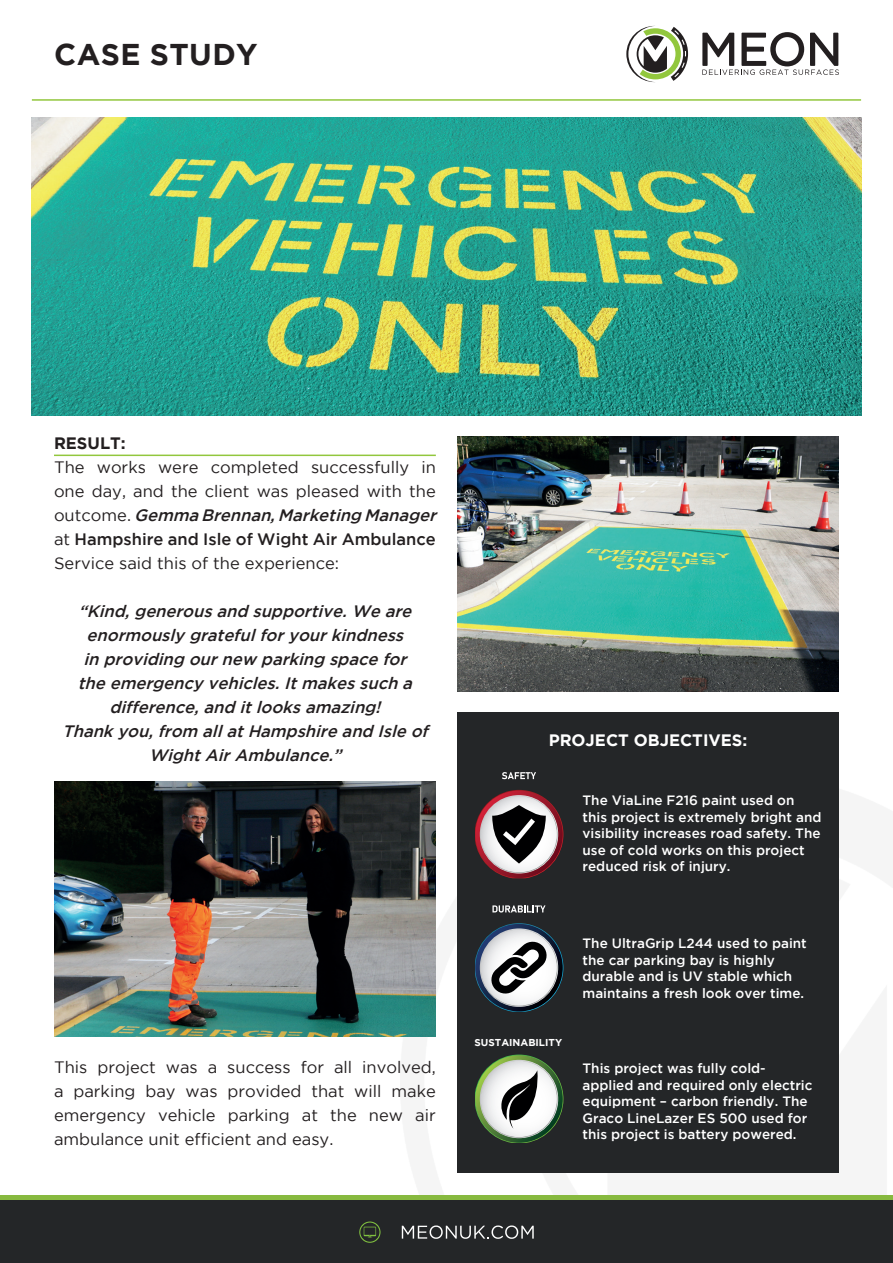
<style>
.page{position:relative;width:893px;height:1263px;background:#fff}
.page>*{position:absolute;margin:0;border:0;box-sizing:border-box;transform-origin:0 0}
.t1{font:700 30px "Gotham";letter-spacing:.015em;color:#231f20}
.t2{font:16.5px/24px "Gotham";color:#231f20}
.t3{font:italic 500 16.5px/24px "Gotham";color:#231f20;text-align:center}
.t4{font:700 16.5px "Gotham";color:#fff}
.t5{font:700 16.5px "Gotham";color:#231f20}
.t6{font:500 13.5px/16.5px "Gotham";color:#fff}
.t7{font:700 10.05px "Gotham";color:#fff}
.s1{font-weight:500;font-style:italic}
.s2{font-weight:500}
</style>
<div class="page">
<div style="left:0;top:1199px;width:893px;height:64px;background:#242628"></div>
<hr style="left:0;top:1195px;width:893px;height:4px;background:#87b93f">
<svg style="left:702px;top:32px;width:137px;height:43px"></svg>
<svg style="left:626px;top:26px;width:62px;height:56px"></svg>
<svg style="left:402px;top:1225px;width:132px;height:14px"></svg>
<svg style="left:359px;top:1221px;width:21px;height:22px"></svg>
<hr style="left:32px;top:99px;width:829px;height:2px;background:#92c73d">
<img style="left:32px;top:118px;width:829px;height:297px">
<img style="left:54px;top:781px;width:382px;height:255px">
<img style="left:457px;top:437px;width:382px;height:255px">
<div style="left:457px;top:712px;width:382px;height:460px;background:#242628"></div>
<svg style="left:475px;top:790px;width:88px;height:88px"></svg>
<svg style="left:502px;top:772px;width:34px;height:7px"></svg>
<svg style="left:475px;top:923px;width:88px;height:88px"></svg>
<svg style="left:492px;top:905px;width:53px;height:7px"></svg>
<svg style="left:475px;top:1054px;width:88px;height:89px"></svg>
<hr style="left:54px;top:455px;width:382px;height:1px;background:#92c73d">
<h1 class="t1" style="left:54px;top:37px;width:205px">CASE STUDY</h1>
<p class="t5" style="left:54px;top:433px;width:73px">RESULT:</p>
<p class="t2" style="left:54px;top:455px;width:388px">The works were completed successfully in one day, and the client was pleased with the o u t c o m e . <span class="s1">Gemma Brennan,Marketing Manager </span>at <span class="s2">Hampshire and Isle of Wight Air Ambulance </span>Service said this of the experience:</p>
<p class="t3" style="left:62px;top:599px;width:372px">“Kind,generousand supportive.We are enormously gratefulforyourkindness<br>in providing ournew parking space for<br>the emergency vehicles.Itmakessuch a difference,and itlooksamazing!<br>Thank you,from allatHampshire and Isle of WightAirAmbulance.”</p>
<p class="t2" style="left:54px;top:1055px;width:383px;text-align:justify">This project was a success for all involved, a parking bay was provided that will make emergency vehicle parking at the new air ambulance unit efficient and easy.</p>
<p class="t4" style="left:549px;top:731px;width:200px">PROJECT OBJECTIVES:</p>
<p class="t6" style="left:583px;top:792px;width:240px">The ViaLine F216 paint used on this project is extremely bright and visibility increases road safety. The use of cold works on this project reduced risk of injury.</p>
<p class="t7" style="left:475px;top:1037px;width:89px">SUSTAINABILITY</p>
<p class="t6" style="left:583px;top:935px;width:226px">The UltraGrip L244 used to paint the car parking bay is highly durable and is UV stable which maintains a fresh look over time.</p>
<p class="t6" style="left:583px;top:1060px;width:231px">This project was fully cold&shy;applied and required only electric equipment – carbon friendly. The<br>Graco LineLazer ES 500 used for this project is battery powered.</p>
</div>
